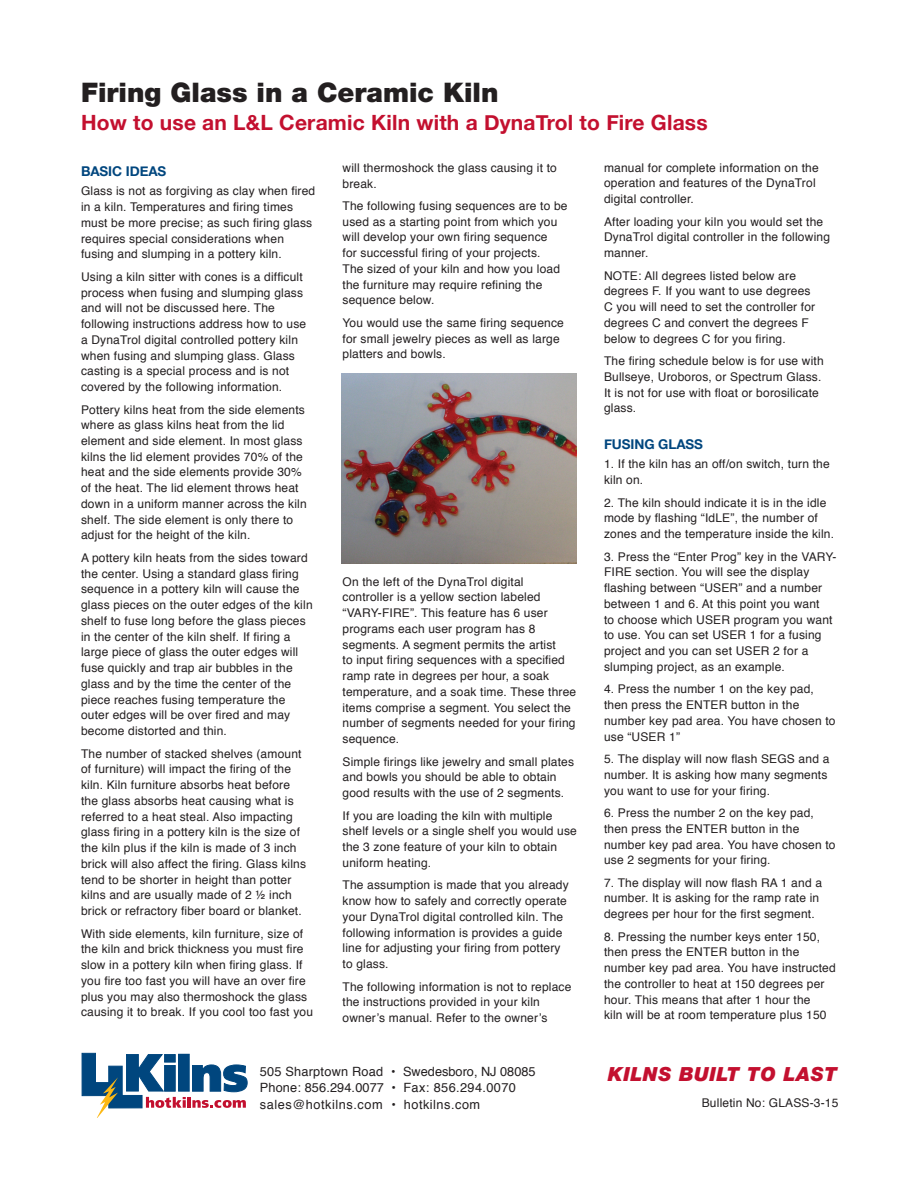
<style>
.page{position:relative;width:918px;height:1188px;background:#fff}
.page>*{position:absolute;margin:0;border:0;box-sizing:border-box;transform-origin:0 0}
.t1{font:900 27px "Helvetica Neue";color:#231f20}
.t2{font:700 21px "Helvetica Neue";letter-spacing:.01em;color:#c3102f}
.t3{font:italic 900 19.5px "Helvetica Neue";letter-spacing:.03em;color:#c3102f}
.t4{font:700 13.5px "Helvetica Neue";letter-spacing:-.005em;color:#00467e}
.t5{font:12.75px/16.5px "Helvetica";letter-spacing:.015em;color:#231f20}
.t6{font:12px/15.8px "Helvetica";letter-spacing:.015em;color:#231f20}
</style>
<div class="page">
<svg style="left:81px;top:1053px;width:167px;height:65px"></svg>
<img style="left:342px;top:373px;width:235px;height:190px">
<h1 class="t1" style="left:81px;top:76px;width:419px">Firing Glass in a Ceramic Kiln</h1>
<h2 class="t2" style="left:81px;top:106px;width:628px">How to use an L&amp;L Ceramic Kiln with a DynaTrol to Fire Glass</h2>
<p class="t4" style="left:81px;top:161px;width:87px">Basic Id eas</p>
<p class="t6" style="left:81px;top:184px;width:236px">Glass is not as forgiving as clay when fired in a kiln. Temperatures and firing times must be more precise; as such firing glass requires special considerations when fusing and slumping in a pottery kiln.</p>
<p class="t6" style="left:81px;top:269px;width:227px">Using a kiln sitter with cones is a difficult process when fusing and slumping glass and will not be discussed here. The following instructions address how to use a DynaTrol digital controlled pottery kiln when fusing and slumping glass. Glass casting is a special process and is not covered by the following information.</p>
<p class="t6" style="left:81px;top:402px;width:227px">Pottery kilns heat from the side elements where as glass kilns heat from the lid element and side element. In most glass kilns the lid element provides 70% of the heat and the side elements provide 30% of the heat. The lid element throws heat down in a uniform manner across the kiln shelf. The side element is only there to adjust for the height of the kiln.</p>
<p class="t6" style="left:81px;top:550px;width:233px">A pottery kiln heats from the sides toward the center. Using a standard glass firing sequence in a pottery kiln will cause the glass pieces on the outer edges of the kiln shelf to fuse long before the glass pieces in the center of the kiln shelf. If firing a large piece of glass the outer edges will fuse quickly and trap air bubbles in the glass and by the time the center of the piece reaches fusing temperature the outer edges will be over fired and may become distorted and thin.</p>
<p class="t6" style="left:81px;top:746px;width:227px">The number of stacked shelves (amount of furniture) will impact the firing of the kiln. Kiln furniture absorbs heat before the glass absorbs heat causing what is referred to a heat steal. Also impacting glass firing in a pottery kiln is the size of the kiln plus if the kiln is made of 3 inch brick will also affect the firing. Glass kilns tend to be shorter in height than potter kilns and are usually made of 2 ½ inch brick or refractory fiber board or blanket.</p>
<p class="t6" style="left:81px;top:926px;width:234px">With side elements, kiln furniture, size of the kiln and brick thickness you must fire slow in a pottery kiln when firing glass. If you fire too fast you will have an over fire plus you may also thermoshock the glass causing it to break. If you cool too fast you</p>
<p class="t6" style="left:604px;top:160px;width:216px">manual for complete information on the operation and features of the DynaTrol digital controller.</p>
<p class="t6" style="left:604px;top:214px;width:228px">After loading your kiln you would set the<br>DynaTrol digital controller in the following manner.</p>
<p class="t6" style="left:604px;top:268px;width:213px">NOTE: All degrees listed below are degrees F. If you want to use degrees C you will need to set the controller for degrees C and convert the degrees F below to degrees C for you firing.</p>
<p class="t6" style="left:604px;top:353px;width:221px">The firing schedule below is for use with<br>Bullseye, Uroboros, or Spectrum Glass.<br>It is not for use with float or borosilicate glass.</p>
<p class="t4" style="left:604px;top:434px;width:101px">Fusing Glass</p>
<p class="t6" style="left:604px;top:457px;width:227px">1. If the kiln has an off/on switch, turn the kiln on.</p>
<p class="t6" style="left:604px;top:495px;width:232px">2. The kiln should indicate it is in the idle mode by flashing “IdLE”, the number of zones and the temperature inside the kiln.</p>
<p class="t6" style="left:604px;top:549px;width:234px">3. Press the “Enter Prog” key in the VARY-FIRE section. You will see the display flashing between “USER” and a number between 1 and 6. At this point you want<br>to choose which USER program you want to use. You can set USER 1 for a fusing project and you can set USER 2 for a slumping project, as an example.</p>
<p class="t6" style="left:604px;top:682px;width:233px">4. Press the number 1 on the key pad, then press the ENTER button in the number key pad area. You have chosen to use “USER 1”</p>
<p class="t6" style="left:604px;top:751px;width:227px">5. The display will now flash SEGS and a number. It is asking how many segments you want to use for your firing.</p>
<p class="t6" style="left:604px;top:805px;width:233px">6. Press the number 2 on the key pad, then press the ENTER button in the number key pad area. You have chosen to use 2 segments for your firing.</p>
<p class="t6" style="left:604px;top:875px;width:220px">7. The display will now flash RA 1 and a number. It is asking for the ramp rate in degrees per hour for the first segment.</p>
<p class="t6" style="left:604px;top:929px;width:233px">8. Pressing the number keys enter 150, then press the ENTER button in the number key pad area. You have instructed the controller to heat at 150 degrees per hour. This means that after 1 hour the<br>kiln will be at room temperature plus 150</p>
<p class="t6" style="left:343px;top:160px;width:216px">will thermoshock the glass causing it to break.</p>
<p class="t6" style="left:343px;top:198px;width:227px">The following fusing sequences are to be used as a starting point from which you will develop your own firing sequence<br>for successful firing of your projects.<br>The sized of your kiln and how you load the furniture may require refining the sequence below.</p>
<p class="t6" style="left:343px;top:315px;width:223px">You would use the same firing sequence for small jewelry pieces as well as large platters and bowls.</p>
<p class="t6" style="left:343px;top:574px;width:235px">On the left of the DynaTrol digital controller is a yellow section labeled “VARY-FIRE”. This feature has 6 user programs each user program has 8 segments. A segment permits the artist<br>to input firing sequences with a specified ramp rate in degrees per hour, a soak temperature, and a soak time. These three items comprise a segment. You select the number of segments needed for your firing sequence.</p>
<p class="t6" style="left:343px;top:754px;width:233px">Simple firings like jewelry and small plates and bowls you should be able to obtain good results with the use of 2 segments.</p>
<p class="t6" style="left:343px;top:808px;width:236px">If you are loading the kiln with multiple shelf levels or a single shelf you would use the 3 zone feature of your kiln to obtain uniform heating.</p>
<p class="t6" style="left:343px;top:878px;width:228px">The assumption is made that you already know how to safely and correctly operate your DynaTrol digital controlled kiln. The following information is provides a guide line for adjusting your firing from pottery to glass.</p>
<p class="t6" style="left:343px;top:979px;width:230px">The following information is not to replace the instructions provided in your kiln owner’s manual. Refer to the owner’s</p>
<p class="t5" style="left:260px;top:1063px;width:277px">505 Sharptown Road • Swedesboro, NJ 08085<br>Phone: 856.294.0077 • Fax: 856.294.0070 sales@hotkilns.com • hotkilns.com</p>
<h3 class="t3" style="left:608px;top:1062px;width:231px">KILNS BUILT TO LAST</h3>
<p class="t6" style="left:702px;top:1096px;width:138px">Bulletin No: GLASS-3-15</p>
</div>
